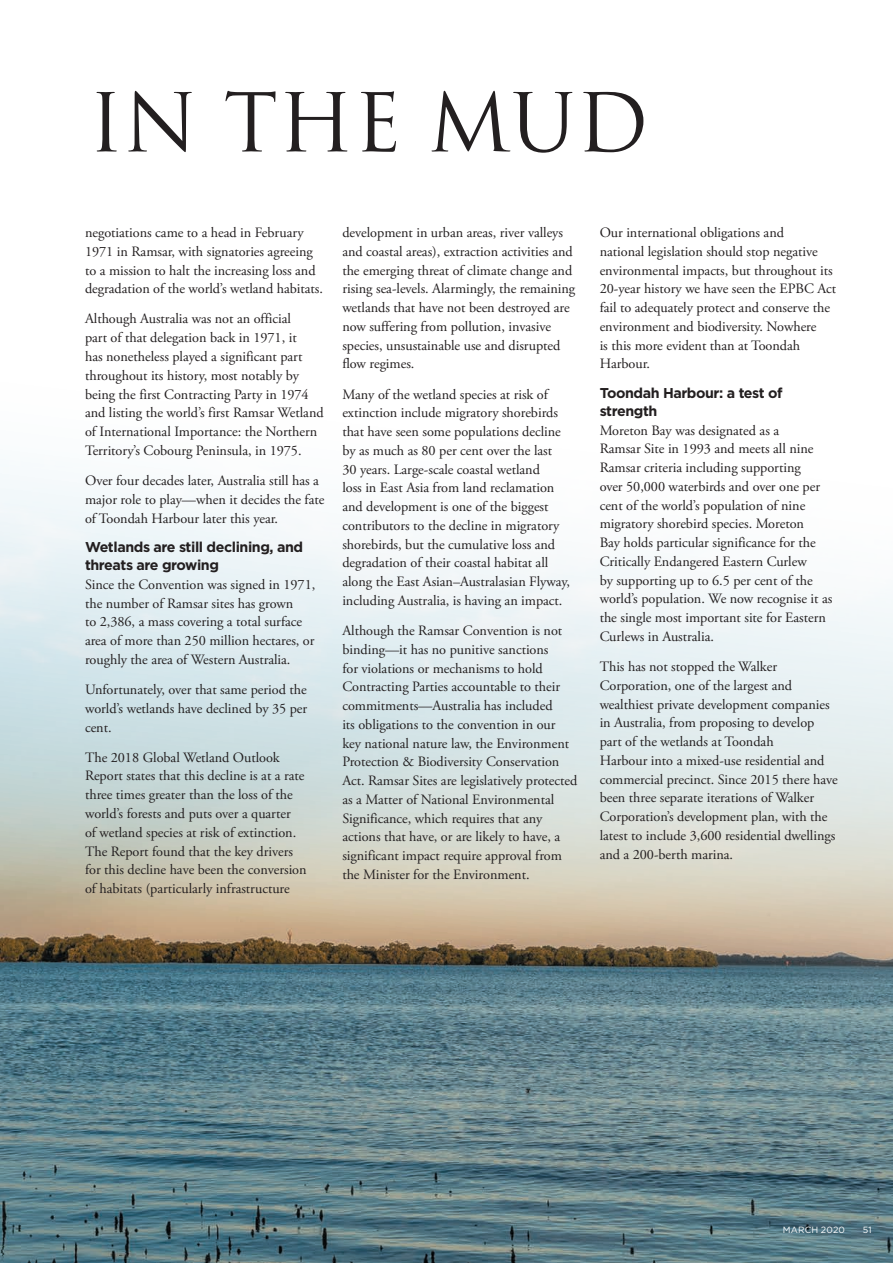
<style>
.page{position:relative;width:893px;height:1263px;background:#fff}
.page>*{position:absolute;margin:0;border:0;box-sizing:border-box;transform-origin:0 0}
.t1{font:78.9px "Trajan Pro";color:#231f20}
.Body_Copy{font:14.25px/18.8px "Adobe Garamond Pro";letter-spacing:-.005em;color:#231f20}
.PN_Right_Align{font:9px "Gotham";letter-spacing:.02em;color:#fff}
.s1{font-family:"Gotham";font-weight:700}
</style>
<div class="page">
<img style="left:0;top:473px;width:893px;height:790px">
<h1 class="t1" style="left:88px;top:73px;width:562px">IN THE MUD</h1>
<p class="Body_Copy" style="left:85px;top:224px;width:239px">negotiations came to a head in February 1971 in Ramsar, with signatories agreeing to a mission to halt the increasing loss and degradation of the world’s wetland habitats.</p>
<p class="Body_Copy" style="left:85px;top:310px;width:240px">Although Australia was not an official<br>part of that delegation back in 1971, it<br>has nonetheless played a significant part throughout its history, most notably by being the first Contracting Party in 1974 and listing the world’s first Ramsar Wetland of International Importance: the Northern Territory’s Cobourg Peninsula, in 1975.</p>
<p class="Body_Copy" style="left:85px;top:472px;width:241px">Over four decades later, Australia still has a major role to play—when it decides the fate of Toondah Harbour later this year.</p>
<p class="Body_Copy" style="left:85px;top:539px;width:232px"><span class="s1">Wetlands are still declining, and threats are growing<br></span>Since the Convention was signed in 1971, the number of Ramsar sites has grown<br>to 2,386, a mass covering a total surface area of more than 250 million hectares, or roughly the area of Western Australia.</p>
<p class="Body_Copy" style="left:85px;top:681px;width:224px;text-align:justify">Unfortunately, over that same period the world’s wetlands have declined by 35 per cent.</p>
<p class="Body_Copy" style="left:85px;top:748px;width:223px">The 2018 Global Wetland Outlook Report states that this decline is at a rate three times greater than the loss of the world’s forests and puts over a quarter<br>of wetland species at risk of extinction.<br>The Report found that the key drivers for this decline have been the conversion of habitats (particularly infrastructure</p>
<p class="Body_Copy" style="left:342px;top:224px;width:234px">development in urban areas, river valleys and coastal areas), extraction activities and the emerging threat of climate change and rising sea-levels. Alarmingly, the remaining wetlands that have not been destroyed are now suffering from pollution, invasive species, unsustainable use and disrupted flow regimes.</p>
<p class="Body_Copy" style="left:342px;top:385px;width:229px">Many of the wetland species at risk of extinction include migratory shorebirds that have seen some populations decline by as much as 80 per cent over the last<br>30 years. Large-scale coastal wetland<br>loss in East Asia from land reclamation and development is one of the biggest contributors to the decline in migratory shorebirds, but the cumulative loss and degradation of their coastal habitat all along the East Asian–Australasian Flyway, including Australia, is having an impact.</p>
<p class="Body_Copy" style="left:342px;top:622px;width:236px">Although the Ramsar Convention is not binding—it has no punitive sanctions<br>for violations or mechanisms to hold Contracting Parties accountable to their commitments—Australia has included<br>its obligations to the convention in our key national nature law, the Environment Protection &amp; Biodiversity Conservation Act. Ramsar Sites are legislatively protected as a Matter of National Environmental Significance, which requires that any actions that have, or are likely to have, a significant impact require approval from the Minister for the Environment.</p>
<p class="Body_Copy" style="left:600px;top:224px;width:238px">Our international obligations and<br>national legislation should stop negative environmental impacts, but throughout its 20-year history we have seen the EPBC Act fail to adequately protect and conserve the environment and biodiversity. Nowhere<br>is this more evident than at Toondah Harbour.</p>
<p class="Body_Copy" style="left:600px;top:384px;width:234px"><span class="s1">Toondah Harbour: a test of strength<br></span>Moreton Bay was designated as a<br>Ramsar Site in 1993 and meets all nine Ramsar criteria including supporting<br>over 50,000 waterbirds and over one per cent of the world’s population of nine migratory shorebird species. Moreton<br>Bay holds particular significance for the Critically Endangered Eastern Curlew<br>by supporting up to 6.5 per cent of the world’s population. We now recognise it as the single most important site for Eastern Curlews in Australia.</p>
<p class="Body_Copy" style="left:600px;top:658px;width:240px">This has not stopped the Walker Corporation, one of the largest and wealthiest private development companies in Australia, from proposing to develop part of the wetlands at Toondah<br>Harbour into a mixed-use residential and commercial precinct. Since 2015 there have been three separate iterations of Walker Corporation’s development plan, with the latest to include 3,600 residential dwellings and a 200-berth marina.</p>
<p class="PN_Right_Align" style="left:783px;top:1224px;width:64px">MARCH 2020</p>
<p class="PN_Right_Align" style="left:863px;top:1224px;width:10px">51</p>
</div>
